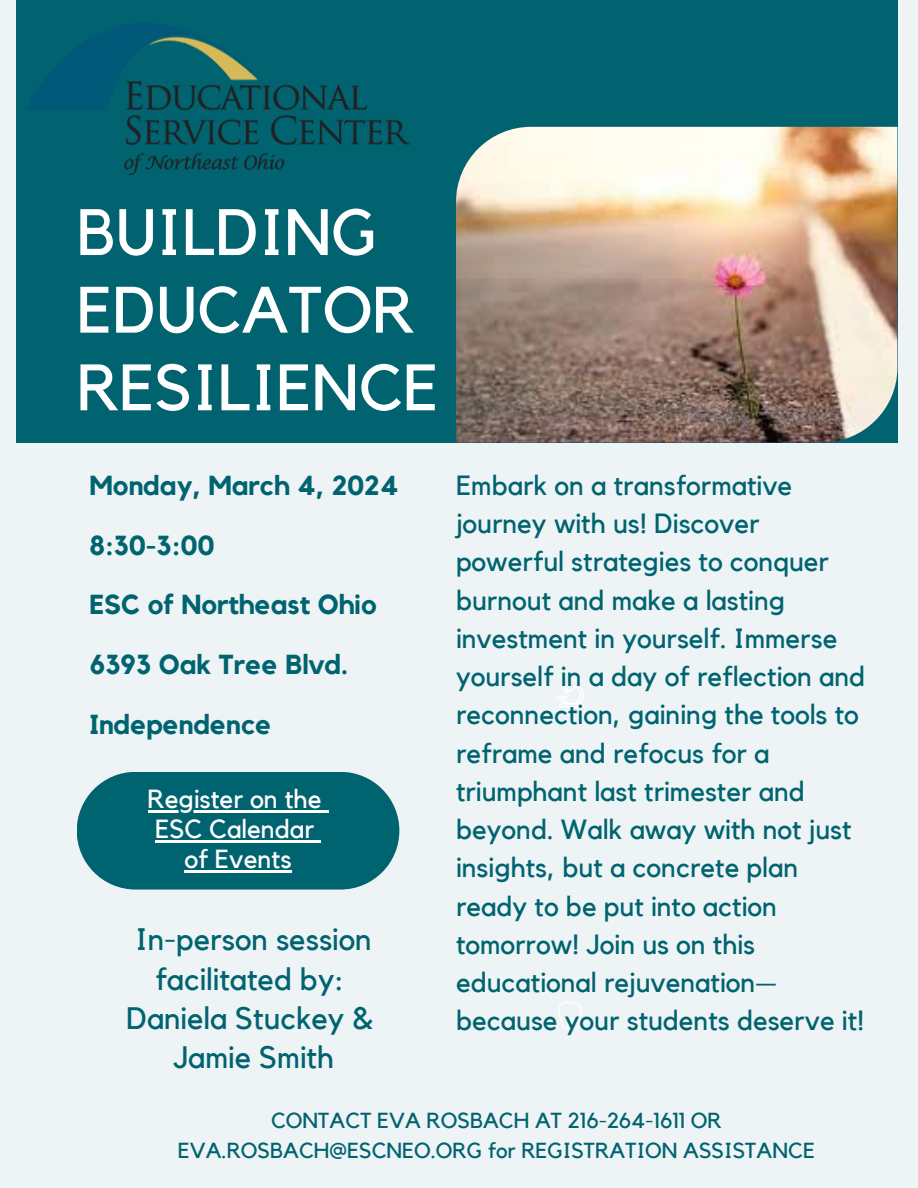
<style>
.page{position:relative;width:918px;height:1188px;background:#eef4f5}
.page>*{position:absolute;margin:0;border:0;box-sizing:border-box;transform-origin:0 0}
.t1{font:64.65px/77.7px "Kollektif";color:#fff}
.t2{font:30.9px "Kollektif";color:#006370}
.t3{font:27.75px/38.2px "Kollektif";color:#006370}
.t4{font:700 27.45px "Kollektif";color:#006370}
.t5{font:26.1px "Kollektif";color:#fff}
.t6{font:21.75px/30.3px "Kollektif";color:#016370;text-align:center}
</style>
<div class="page">
<div style="left:16px;top:0;width:882px;height:442px;background:#016370"></div>
<img style="left:456px;top:127px;width:441px;height:315px">
<svg style="left:558px;top:1002px;width:24px;height:27px"></svg>
<svg style="left:557px;top:676px;width:27px;height:31px"></svg>
<div style="left:77px;top:772px;width:322px;height:118px;background:#006370;border-radius:59px"></div>
<hr style="left:184px;top:871px;width:108px;height:2px;background:#fff">
<hr style="left:148px;top:810px;width:174px;height:2px;background:#fff">
<svg style="left:322px;top:810px;width:6px;height:2px"></svg>
<hr style="left:155px;top:840px;width:159px;height:3px;background:#fff">
<svg style="left:314px;top:840px;width:7px;height:3px"></svg>
<img style="left:30px;top:24px;width:379px;height:151px">
<p class="t1" style="left:77px;top:196px;width:363px">BUILDING<br>EDUCATOR<br>RESILIENCE</p>
<p class="t4" style="left:89px;top:473px;width:310px">Monday, March 4, 2024</p>
<p class="t4" style="left:89px;top:533px;width:127px">8:30-3:00</p>
<p class="t4" style="left:89px;top:592px;width:289px">ESC of Northeast Ohio</p>
<p class="t4" style="left:89px;top:652px;width:260px">6393 Oak Tree Blvd.</p>
<p class="t4" style="left:89px;top:711px;width:184px">Independence</p>
<p class="t5" style="left:148px;top:787px;width:175px">Register on the</p>
<p class="t5" style="left:155px;top:817px;width:161px">ESC Calendar</p>
<p class="t5" style="left:184px;top:847px;width:109px">of Events</p>
<p class="t2" style="left:136px;top:925px;width:238px">In-person session</p>
<p class="t2" style="left:155px;top:965px;width:190px">facilitated by:</p>
<p class="t2" style="left:126px;top:1004px;width:249px">Daniela Stuckey &amp;</p>
<p class="t2" style="left:173px;top:1043px;width:162px">Jamie Smith</p>
<p class="t3" style="left:456px;top:467px;width:411px">Embark on a transformative journey with us! Discover powerful strategies to conquer burnout and make a lasting investment in yourself. Immerse yourself in a day of reflection and reconnection, gaining the tools to reframe and refocus for a triumphant last trimester and beyond. Walk away with not just insights, but a concrete plan ready to be put into action tomorrow! Join us on this educational rejuvenation— because your students deserve it!</p>
<p class="t6" style="left:178px;top:1106px;width:639px">CONTACT EVA ROSBACH AT 216-264-1611 OR<br>EVA.ROSBACH@ESCNEO.ORG for REGISTRATION ASSISTANCE</p>
</div>
